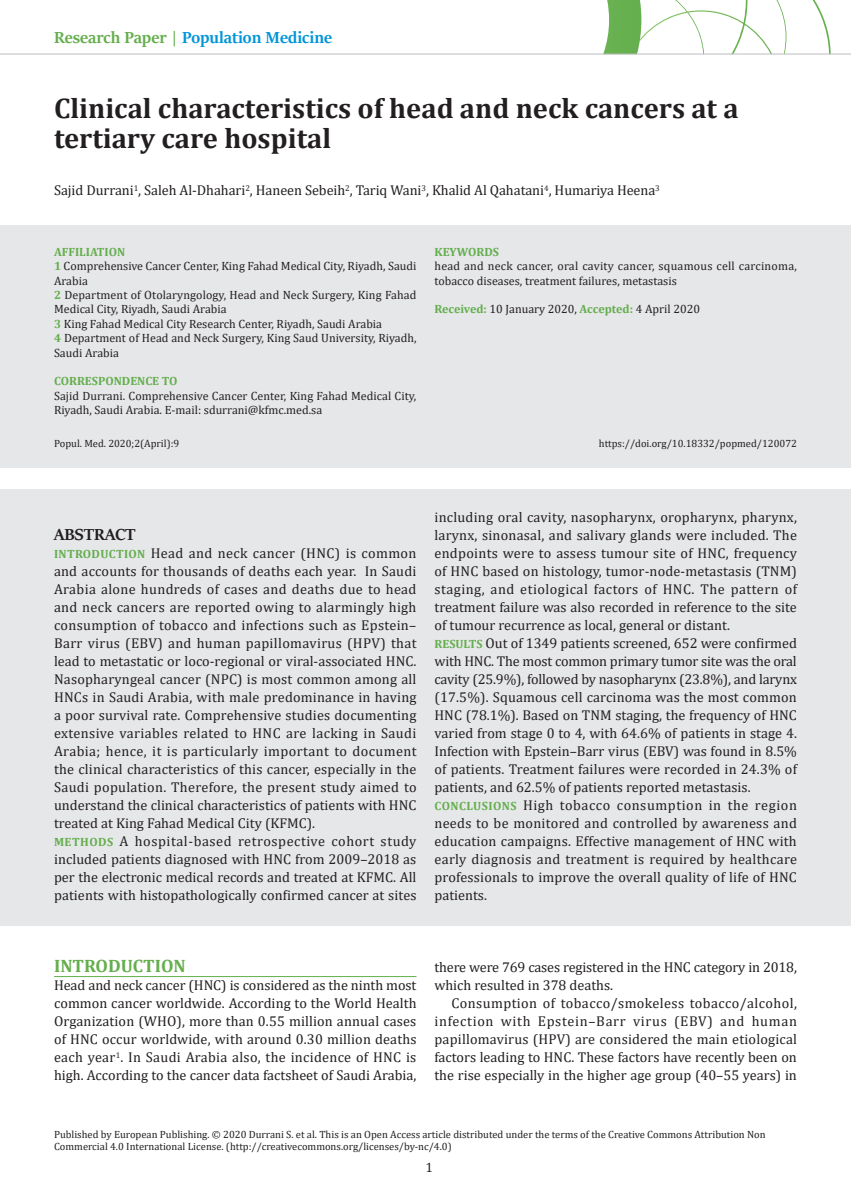
<style>
.page{position:relative;width:851px;height:1191px;background:#fff}
.page>*{position:absolute;margin:0;border:0;box-sizing:border-box;transform-origin:0 0}
.t1{font:700 28.5px/30px "Cambria";color:#231f20}
.t2{font:700 18px "Sitka Banner";color:#0095d9}
.t3{font:700 18px "Cambria";color:#64ae4d}
.t4{font:700 18px "Sitka Banner";color:#231f20}
.t5{font:14.25px/18px "Cambria";letter-spacing:.01em;color:#231f20}
.t6{font:14.25px/18px "Cambria";letter-spacing:-.01em;color:#231f20}
.t7{font:13.5px "Cambria";color:#231f20}
.t8{font:12px/14.4px "Cambria";color:#231f20}
.t9{font:12px/14.4px "Cambria";letter-spacing:.02em;color:#231f20}
.t10{font:700 12px "Cambria";color:#64ae4d}
.t11{font:10.5px/12.6px "Cambria";color:#231f20}
.s1{color:#64ae4d}
.s2{font-weight:700;color:#64ae4d}
.s3{font-weight:700;font-size:12px;color:#64ae4d}
</style>
<div class="page">
<svg style="left:536px;top:0;width:294px;height:54px"></svg>
<hr style="left:0;top:54px;width:850px;height:1px;background:#bcbdc0">
<div style="left:0;top:225px;width:850px;height:243px;background:#e6e7e9"></div>
<div style="left:0;top:489px;width:850px;height:436px;background:#e6e7e9"></div>
<hr style="left:54px;top:976px;width:362px;height:1px;background:#64ae4d">
<p class="t2" style="left:54px;top:25px;width:279px"><span class="s1">Research Paper |</span> Population Medicine</p>
<h1 class="t1" style="left:54px;top:93px;width:686px">Clinical characteristics of head and neck cancers at a tertiary care hospital</h1>
<p class="t5" style="left:54px;top:181px;width:607px">Sajid Durrani<sup>1</sup>, Saleh Al-Dhahari<sup>2</sup>, Haneen Sebeih<sup>2</sup>, Tariq Wani<sup>3</sup>, Khalid Al Qahatani<sup>4</sup>, Humariya Heena<sup>3</sup></p>
<p class="t8" style="left:54px;top:244px;width:364px"><span class="s2">AFFILIATION<br>1</span> Comprehensive Cancer Center, King Fahad Medical City, Riyadh, Saudi Arabia<br><span class="s2">2</span> Department of Otolaryngology, Head and Neck Surgery, King Fahad Medical City, Riyadh, Saudi Arabia<br><span class="s2">3</span> King Fahad Medical City Research Center, Riyadh, Saudi Arabia<br><span class="s2">4</span> Department of Head and Neck Surgery, King Saud University, Riyadh, Saudi Arabia</p>
<p class="t10" style="left:54px;top:373px;width:125px">CORRESPONDENCE TO</p>
<p class="t8" style="left:54px;top:388px;width:364px">Sajid Durrani. Comprehensive Cancer Center, King Fahad Medical City,<br>Riyadh, Saudi Arabia. E-mail: sdurrani@kfmc.med.sa</p>
<p class="t10" style="left:434px;top:243px;width:66px">KEYWORDS</p>
<p class="t9" style="left:434px;top:259px;width:364px">head and neck cancer, oral cavity cancer, squamous cell carcinoma, tobacco diseases, treatment failures, metastasis</p>
<p class="t8" style="left:434px;top:302px;width:267px"><span class="s2">Received:</span> 10 January 2020, <span class="s2">Accepted:</span> 4 April 2020</p>
<p class="t11" style="left:54px;top:436px;width:127px">Popul. Med. 2020;2(April):9</p>
<p class="t11" style="left:598px;top:436px;width:199px">https://doi.org/10.18332/popmed/120072</p>
<p class="t4" style="left:54px;top:522px;width:83px">ABSTRACT</p>
<p class="t5" style="left:54px;top:544px;width:364px"><span class="s3">INTRODUCTION</span> Head and neck cancer (HNC) is common and accounts for thousands of deaths each year. In Saudi Arabia alone hundreds of cases and deaths due to head and neck cancers are reported owing to alarmingly high consumption of tobacco and infections such as Epstein– Barr virus (EBV) and human papillomavirus (HPV) that lead to metastatic or loco-regional or viral-associated HNC.<br>Nasopharyngeal cancer (NPC) is most common among all HNCs in Saudi Arabia, with male predominance in having a poor survival rate. Comprehensive studies documenting extensive variables related to HNC are lacking in Saudi Arabia; hence, it is particularly important to document the clinical characteristics of this cancer, especially in the Saudi population. Therefore, the present study aimed to understand the clinical characteristics of patients with HNC treated at King Fahad Medical City (KFMC).<br><span class="s3">METHODS</span> A hospital-based retrospective cohort study included patients diagnosed with HNC from 2009–2018 as per the electronic medical records and treated at KFMC. All patients with histopathologically confirmed cancer at sites</p>
<p class="t5" style="left:434px;top:508px;width:364px">including oral cavity, nasopharynx, oropharynx, pharynx, larynx, sinonasal, and salivary glands were included. The endpoints were to assess tumour site of HNC, frequency of HNC based on histology, tumor-node-metastasis (TNM) staging, and etiological factors of HNC. The pattern of treatment failure was also recorded in reference to the site of tumour recurrence as local, general or distant.<br><span class="s3">RESULTS</span> Out of 1349 patients screened, 652 were confirmed with HNC. The most common primary tumor site was the oral cavity (25.9%), followed by nasopharynx (23.8%), and larynx (17.5%). Squamous cell carcinoma was the most common HNC (78.1%). Based on TNM staging, the frequency of HNC varied from stage 0 to 4, with 64.6% of patients in stage 4.<br>Infection with Epstein–Barr virus (EBV) was found in 8.5% of patients. Treatment failures were recorded in 24.3% of patients, and 62.5% of patients reported metastasis.<br><span class="s3">CONCLUSIONS</span> High tobacco consumption in the region needs to be monitored and controlled by awareness and education campaigns. Effective management of HNC with early diagnosis and treatment is required by healthcare professionals to improve the overall quality of life of HNC patients.</p>
<p class="t3" style="left:54px;top:953px;width:133px">INTRODUCTION</p>
<p class="t5" style="left:54px;top:976px;width:364px;text-align:justify">Head and neck cancer (HNC) is considered as the ninth most common cancer worldwide. According to the World Health Organization (WHO), more than 0.55 million annual cases of HNC occur worldwide, with around 0.30 million deaths each year<sup>1</sup>. In Saudi Arabia also, the incidence of HNC is high. According to the cancer data factsheet of Saudi Arabia,</p>
<p class="t6" style="left:434px;top:958px;width:364px">there were 769 cases registered in the HNC category in 2018, which resulted in 378 deaths.</p>
<p class="t5" style="left:434px;top:994px;width:364px;text-align:justify;text-indent:17px">Consumption of tobacco/smokeless tobacco/alcohol, infection with Epstein–Barr virus (EBV) and human papillomavirus (HPV) are considered the main etiological factors leading to HNC. These factors have recently been on the rise especially in the higher age group (40–55 years) in</p>
<p class="t11" style="left:54px;top:1127px;width:713px">Published by European Publishing. © 2020 Durrani S. et al. This is an Open Access article distributed under the terms of the Creative Commons Attribution Non<br>Commercial 4.0 International License. (http://creativecommons.org/licenses/by-nc/4.0)</p>
<p class="t7" style="left:425px;top:1159px;width:9px">1</p>
</div>
